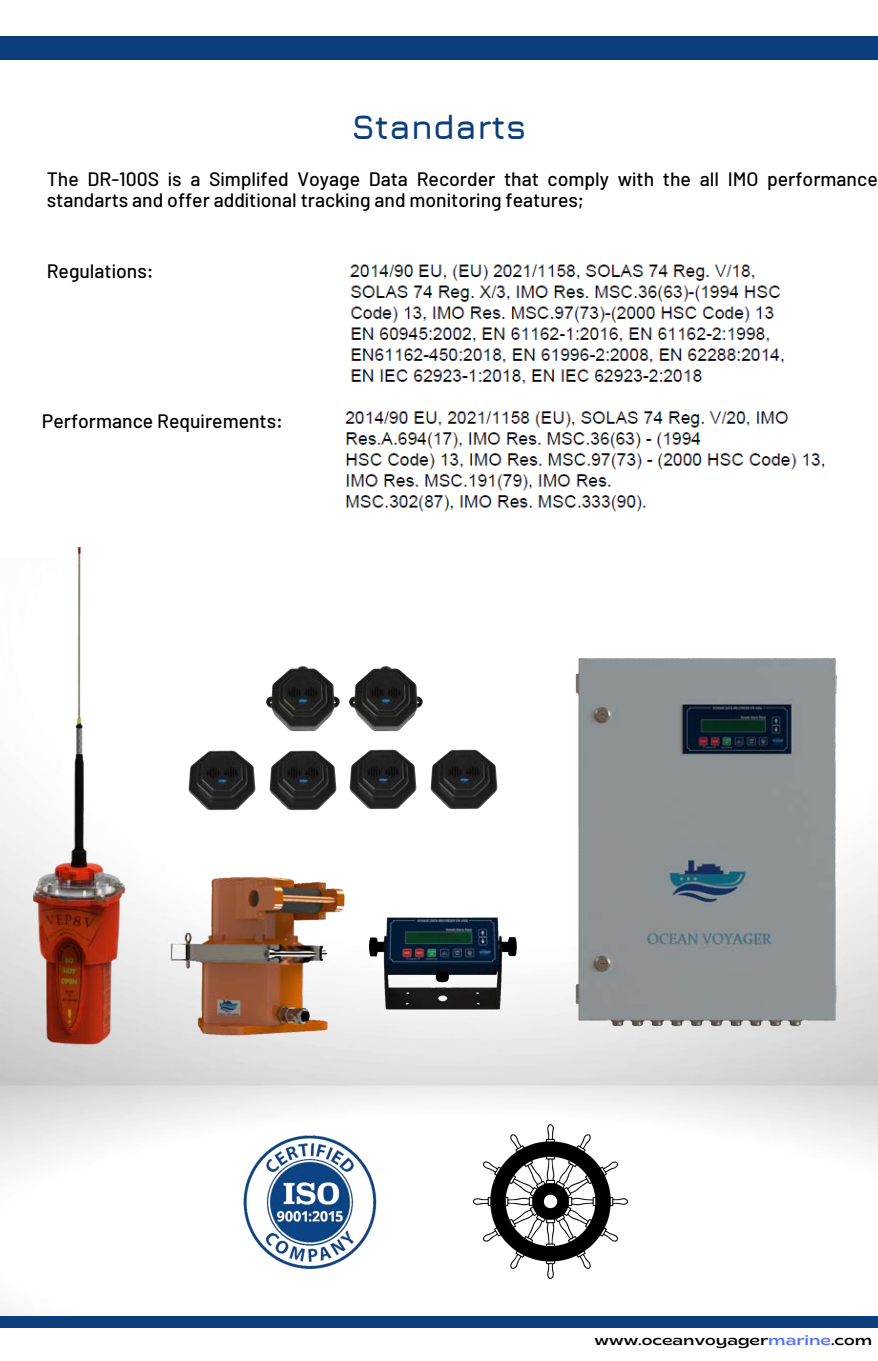
<style>
.page{position:relative;width:878px;height:1361px;background:#fff}
.page>*{position:absolute;margin:0;border:0;box-sizing:border-box;transform-origin:0 0}
.t1{font:700 34px "Jura";color:#0c3d7d}
.t2{font:500 19.4px/21px "Barlow";color:#000}
.t3{font:semi-expanded 14px "Brice";color:#000}
.s1{color:#5271ff}
</style>
<div class="page">
<div style="left:0;top:1303px;width:878px;height:24px;background:#0c3d7d"></div>
<div style="left:0;top:36px;width:878px;height:23px;background:#0c3d7d"></div>
<img style="left:0;top:789px;width:877px;height:526px">
<img style="left:556px;top:657px;width:322px;height:407px">
<img style="left:158px;top:835px;width:201px;height:205px">
<img style="left:33px;top:546px;width:99px;height:499px">
<img style="left:315px;top:869px;width:247px;height:152px">
<img style="left:348px;top:749px;width:71px;height:64px">
<img style="left:419px;top:749px;width:90px;height:64px">
<img style="left:177px;top:750px;width:81px;height:65px">
<img style="left:258px;top:750px;width:90px;height:65px">
<img style="left:350px;top:666px;width:73px;height:66px">
<img style="left:266px;top:666px;width:84px;height:66px">
<img style="left:345px;top:264px;width:480px;height:248px">
<img style="left:242px;top:1131px;width:156px;height:141px">
<img style="left:466px;top:1119px;width:169px;height:165px">
<h1 class="t1" style="left:351px;top:106px;width:177px">Standarts</h1>
<p class="t2" style="left:47px;top:168px;width:832px">The DR-100S is a Simplifed Voyage Data Recorder that comply with the all IMO performance standarts and offer additional tracking and monitoring features;</p>
<p class="t2" style="left:47px;top:260px;width:108px">Regulations:</p>
<p class="t2" style="left:42px;top:410px;width:243px">Performance Requirements:</p>
<p class="t3" style="left:595px;top:1334px;width:279px">www.oceanvoyager<span class="s1">marine</span>.com</p>
</div>
